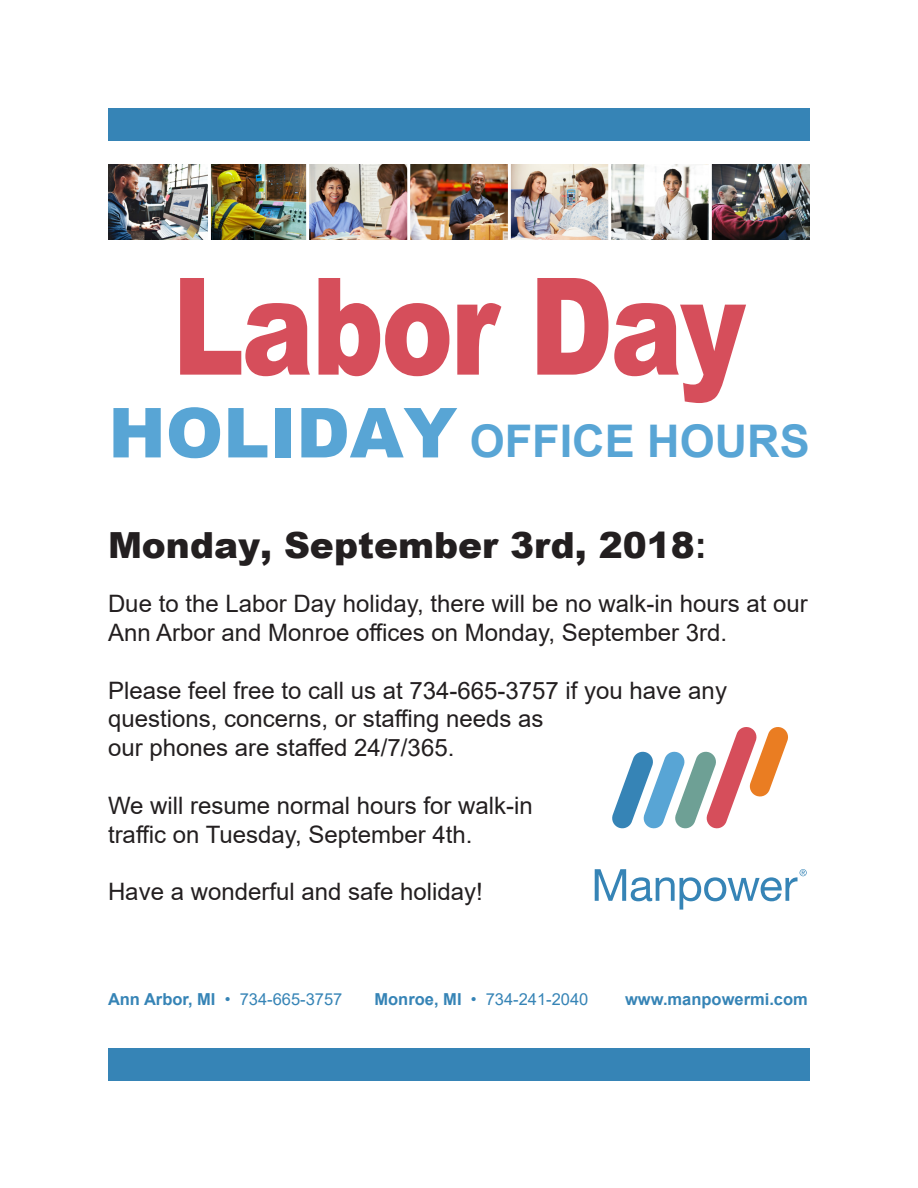
<style>
.page{position:relative;width:918px;height:1188px;background:#fff}
.page>*{position:absolute;margin:0;border:0;box-sizing:border-box;transform-origin:0 0}
.t1{font:900 135px "Arial";letter-spacing:-.025em;color:#d64e5b;scale:.8 1}
.t2{font:700 45px "Arial";color:#58a5d5}
.t3{font:900 36px "Arial";color:#231f20}
.t4{font:24px/28.8px "Arial";color:#231f20}
.t5{font:16.5px "Arial";color:#3684b6}
.t6{font:700 16.5px "Arial";color:#3684b6}
.s1{font-weight:900;font-size:69px}
.s2{font-weight:700}
</style>
<div class="page">
<div style="left:108px;top:108px;width:702px;height:32px;background:#3684b6"></div>
<div style="left:108px;top:1049px;width:702px;height:32px;background:#3684b6"></div>
<svg style="left:612px;top:727px;width:176px;height:102px"></svg>
<svg style="left:595px;top:869px;width:212px;height:41px"></svg>
<img style="left:310px;top:164px;width:500px;height:76px">
<img style="left:109px;top:164px;width:201px;height:76px">
<hr style="left:208px;top:153px;width:3px;height:96px;background:#fff">
<hr style="left:306px;top:153px;width:3px;height:96px;background:#fff">
<hr style="left:407px;top:153px;width:3px;height:96px;background:#fff">
<hr style="left:508px;top:153px;width:3px;height:96px;background:#fff">
<hr style="left:608px;top:153px;width:3px;height:96px;background:#fff">
<hr style="left:709px;top:153px;width:3px;height:96px;background:#fff">
<p class="t1" style="left:172px;top:228px;width:718px">Labor Day</p>
<p class="t2" style="left:108px;top:410px;width:703px"><span class="s1">HOLIDAY</span> OFFICE HOURS</p>
<p class="t3" style="left:108px;top:519px;width:600px">Monday, September 3rd, 2018<span class="s2">:</span></p>
<p class="t4" style="left:108px;top:589px;width:701px">Due to the Labor Day holiday, there will be no walk-in hours at our<br>Ann Arbor and Monroe offices on Monday, September 3rd.</p>
<p class="t4" style="left:108px;top:676px;width:621px">Please feel free to call us at 734-665-3757 if you have any questions, concerns, or staffing needs as<br>our phones are staffed 24/7/365.</p>
<p class="t4" style="left:108px;top:791px;width:426px">We will resume normal hours for walk-in traffic on Tuesday, September 4th.</p>
<p class="t4" style="left:108px;top:877px;width:376px">Have a wonderful and safe holiday!</p>
<p class="t5" style="left:108px;top:988px;width:236px"><span class="s2">Ann Arbor, MI</span> • 734-665-3757</p>
<p class="t5" style="left:375px;top:988px;width:215px"><span class="s2">Monroe, MI</span> • 734-241-2040</p>
<p class="t6" style="left:625px;top:988px;width:184px">www.manpowermi.com</p>
</div>
